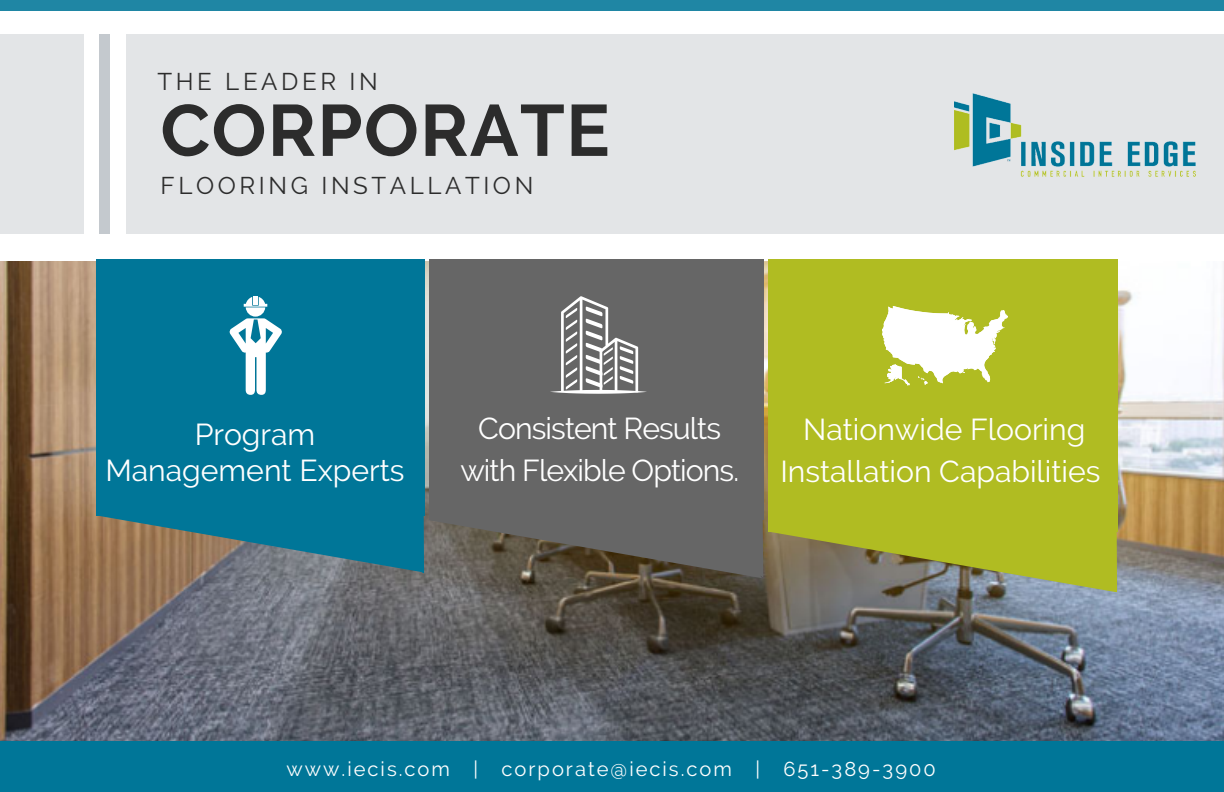
<style>
.page{position:relative;width:1224px;height:792px;background:#fff}
.page>*{position:absolute;margin:0;border:0;box-sizing:border-box;transform-origin:0 0}
.t1{font:700 72.4px "Raleway";letter-spacing:.02em;color:#2c2c2c}
.t2{font:30.2px/36px "Raleway";color:#fff;text-align:center}
.t3{font:30.2px/42px "Raleway";letter-spacing:-.03em;color:#fff;text-align:center}
.t4{font:24.2px "Raleway";letter-spacing:.15em;color:#2c2c2c}
.t5{font:20.2px "Raleway";letter-spacing:.1em;color:#fff}
</style>
<div class="page">
<img style="left:0;top:261px;width:1224px;height:480px">
<div style="left:96px;top:260px;width:328px;height:256px;background:#007698"></div>
<svg style="left:96px;top:516px;width:328px;height:192px"></svg>
<svg style="left:256px;top:332px;width:173px;height:242px"></svg>
<div style="left:429px;top:260px;width:334px;height:261px;background:#666"></div>
<svg style="left:428px;top:382px;width:334px;height:334px"></svg>
<svg style="left:592px;top:333px;width:176px;height:245px"></svg>
<div style="left:768px;top:260px;width:349px;height:273px;background:#b0bc22"></div>
<svg style="left:768px;top:532px;width:349px;height:204px"></svg>
<svg style="left:938px;top:336px;width:267px;height:257px;fill:#b0bc22"></svg>
<div style="left:0;top:35px;width:84px;height:199px;background:#e3e5e7"></div>
<div style="left:126px;top:35px;width:1098px;height:199px;background:#e3e5e7"></div>
<div style="left:99px;top:35px;width:11px;height:199px;background:#c4c9ce"></div>
<div style="left:0;top:741px;width:1224px;height:51px;background:#007698"></div>
<div style="left:0;top:0;width:1224px;height:10px;background:#1f86a4"></div>
<svg style="left:229px;top:297px;width:53px;height:98px"></svg>
<svg style="left:882px;top:306px;width:126px;height:80px"></svg>
<img style="left:954px;top:93px;width:242px;height:84px">
<svg style="left:550px;top:296px;width:97px;height:98px"></svg>
<p class="t4" style="left:158px;top:67px;width:222px">THE LEADER IN</p>
<h1 class="t1" style="left:160px;top:88px;width:451px">CORPORATE</h1>
<p class="t4" style="left:160px;top:171px;width:374px">FLOORING INSTALLATION</p>
<p class="t2" style="left:105px;top:417px;width:301px">Program<br>Management Experts</p>
<p class="t3" style="left:460px;top:408px;width:280px">Consistent Results with Flexible Options.</p>
<p class="t2" style="left:780px;top:408px;width:322px;line-height:42px">Nationwide Flooring<br>Installation Capabilities</p>
<p class="t5" style="left:287px;top:757px;width:651px">www.iecis.com | corporate@iecis.com | 651-389-3900</p>
</div>
